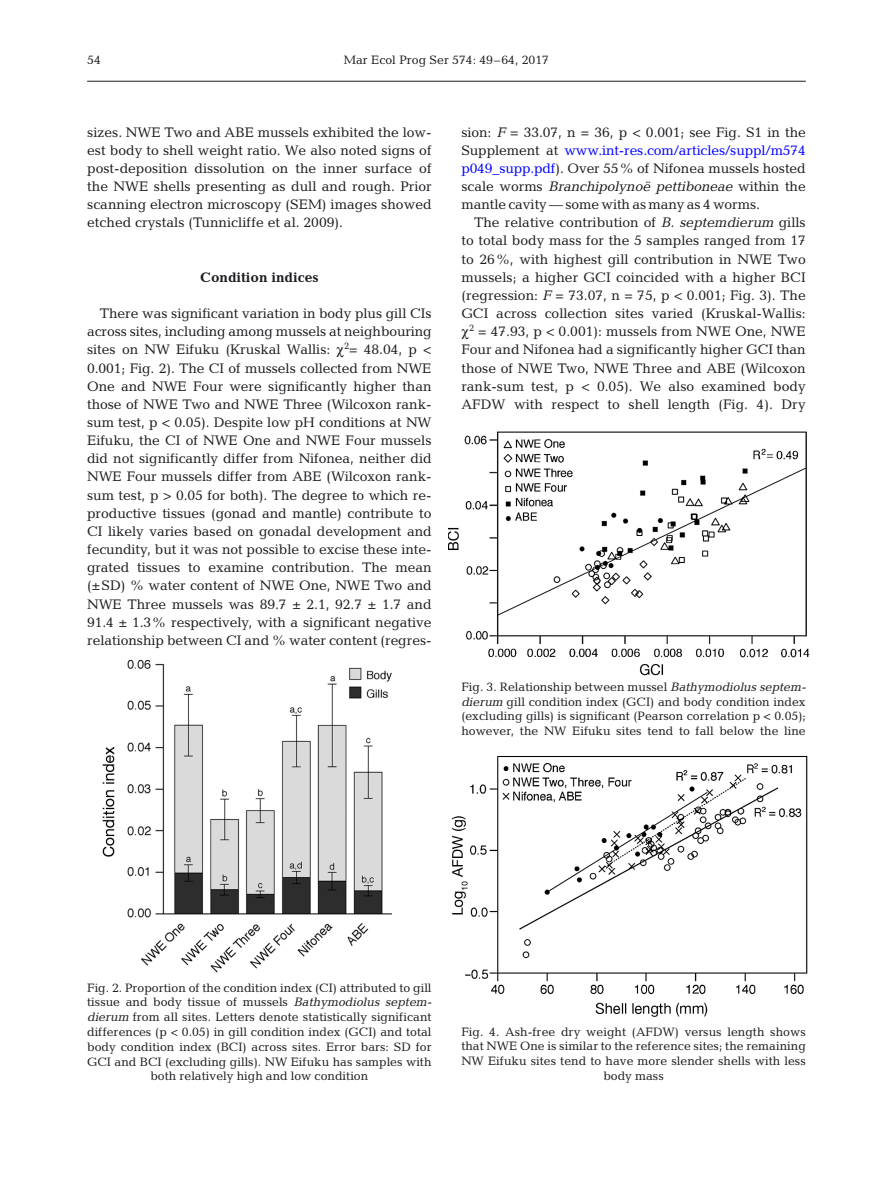
<style>
.page{position:relative;width:893px;height:1178px;background:#fff}
.page>*{position:absolute;margin:0;border:0;box-sizing:border-box;transform-origin:0 0}
.t1{font:13.95px/18.1px "Candida";color:#1b1c20;text-align:justify}
.t2{font:13.95px "Oblique Straight Plain";letter-spacing:-.005em;color:#1b1c20}
.t3{font:700 13.95px "Candida";color:#1b1c20}
.t4{font:12.3px/14.7px "Candida";color:#1b1c20;text-align:center}
.s1{font-family:"Oblique Straight Plain"}
.s2{color:#00f}
.s3{font-family:"Candida"}
</style>
<div class="page">
<hr style="left:87px;top:81px;width:719px;height:1px;background:#1b1c20">
<img style="left:102px;top:659px;width:290px;height:314px">
<img style="left:451px;top:756px;width:357px;height:261px">
<img style="left:448px;top:431px;width:362px;height:245px">
<p class="t4" style="left:87px;top:53px;width:15px">54</p>
<p class="t4" style="left:344px;top:53px;width:207px">Mar Ecol Prog Ser 574: 49–64, 2017</p>
<p class="t1" style="left:87px;top:124px;width:346px">sizes. NWE Two and ABE mussels exhibited the low&shy;est body to shell weight ratio. We also noted signs of post-deposition dissolution on the inner surface of the NWE shells presenting as dull and rough. Prior scanning electron microscopy (SEM) images showed etched crystals (Tunnicliffe et al. 2009).</p>
<p class="t3" style="left:200px;top:272px;width:120px">Condition indices</p>
<p class="t1" style="left:87px;top:306px;width:346px;text-indent:13px">There was significant variation in body plus gill CIs across sites, including among mussels at neighbouring sites on NW Eifuku (Kruskal Wallis: <sup>2</sup>= 48.04, p &lt; 0.001; Fig. 2). The CI of mussels collected from NWE One and NWE Four were significantly higher than those of NWE Two and NWE Three (Wilcoxon rank&shy;sum test, p &lt; 0.05). Despite low pH conditions at NW Eifuku, the CI of NWE One and NWE Four mussels did not significantly differ from Nifonea, neither did NWE Four mussels differ from ABE (Wilcoxon rank&shy;sum test, p &gt; 0.05 for both). The degree to which re&shy;productive tissues (gonad and mantle) contribute to CI likely varies based on gonadal development and fecundity, but it was not possible to excise these inte&shy;grated tissues to examine contribution. The mean (±SD) % water content of NWE One, NWE Two and NWE Three mussels was 89.7 ± 2.1, 92.7 ± 1.7 and 91.4 ± 1.3% respectively, with a significant negative relationship between CI and % water content (re gres -</p>
<p class="t1" style="left:461px;top:124px;width:346px">sion: <span class="s1">F</span> = 33.07, n = 36, p &lt; 0.001; see Fig. S1 in the Supplement at <span class="s2">www. int-res. com/ articles/ suppl/ m574 p049 _ supp. pdf</span>). Over 55% of Nifonea mussels hosted</p>
<p class="t2" style="left:461px;top:181px;width:346px"><span class="s3">scale worms</span> Branchipolynoë pettiboneae <span class="s3">within the</span></p>
<p class="t1" style="left:461px;top:197px;width:300px">mantle cavity — some with as many as 4 worms.</p>
<p class="t1" style="left:474px;top:215px;width:333px">The relative contribution of <span class="s1">B. septemdierum</span> gills</p>
<p class="t1" style="left:461px;top:233px;width:346px">to total body mass for the 5 samples ranged from 17</p>
<p class="t1" style="left:461px;top:251px;width:346px">to 26%, with highest gill contribution in NWE Two</p>
<p class="t1" style="left:461px;top:269px;width:346px">mussels; a higher GCI coincided with a higher BCI</p>
<p class="t1" style="left:461px;top:287px;width:346px">(regression: <span class="s1">F</span> = 73.07, n = 75, p &lt; 0.001; Fig. 3). The</p>
<p class="t1" style="left:461px;top:306px;width:346px">GCI across collection sites varied (Kruskal-Wallis:</p>
<p class="t1" style="left:469px;top:324px;width:338px"><sup>2</sup> = 47.93, p &lt; 0.001): mussels from NWE One, NWE</p>
<p class="t1" style="left:461px;top:342px;width:346px">Four and Nifonea had a significantly higher GCI than</p>
<p class="t1" style="left:461px;top:360px;width:346px">those of NWE Two, NWE Three and ABE (Wilcoxon</p>
<p class="t1" style="left:461px;top:378px;width:346px">rank-sum test, p &lt; 0.05). We also examined body</p>
<p class="t1" style="left:461px;top:396px;width:346px">AFDW with respect to shell length (Fig. 4). Dry</p>
<p class="t4" style="left:461px;top:680px;width:346px;text-align:justify">Fig. 3. Relationship between mussel <span class="s1">Bathymodiolus septem&shy;dierum</span> gill condition index (GCI) and body condition index (excluding gills) is significant (Pearson correlation p &lt; 0.05); however, the NW Eifuku sites tend to fall below the line</p>
<p class="t4" style="left:87px;top:981px;width:346px">Fig. 2. Proportion of the condition index (CI) attributed to gill tissue and body tissue of mussels <span class="s1">Bathymodiolus septem&shy;dierum</span> from all sites. Letters denote statistically significant differences (p &lt; 0.05) in gill condition index (GCI) and total body condition index (BCI) across sites. Error bars: SD for GCI and BCI (excluding gills). NW Eifuku has samples with both relatively high and low condition</p>
<p class="t4" style="left:461px;top:1025px;width:346px">Fig. 4. Ash-free dry weight (AFDW) versus length shows that NWE One is similar to the reference sites; the remaining NW Eifuku sites tend to have more slender shells with less body mass</p>
</div>
